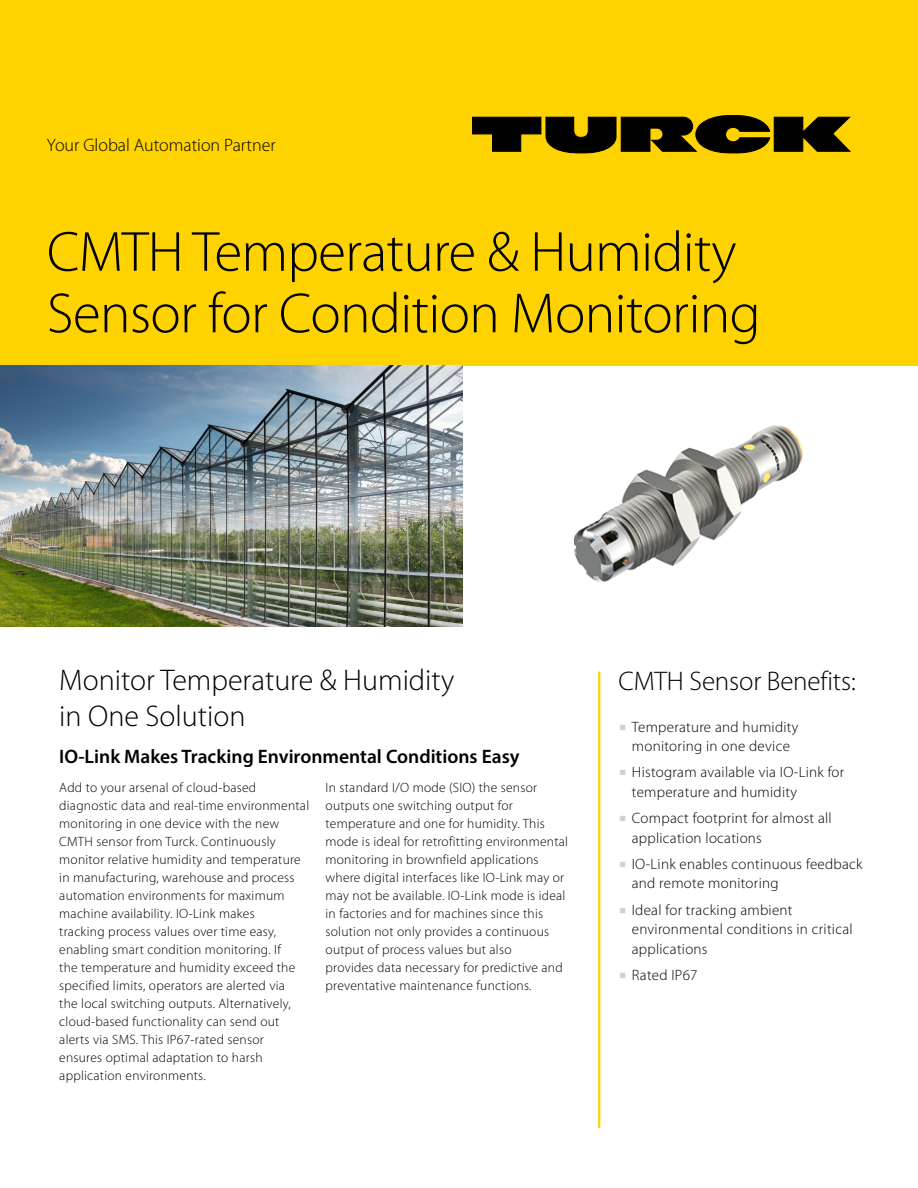
<style>
.page{position:relative;width:918px;height:1188px;background:#fff}
.page>*{position:absolute;margin:0;border:0;box-sizing:border-box;transform-origin:0 0}
.t1{font:300 57px/61.5px "Myriad Pro";letter-spacing:-.01em;color:#000}
.t2{font:300 30px/36px "Myriad Pro";color:#000}
.t3{font:300 27px "Myriad Pro";letter-spacing:-.005em;color:#000}
.t4{font:600 19.5px "Myriad Pro";color:#000}
.t5{font:300 18px "Myriad Pro";color:#000}
.t6{font:300 15px/19.5px "Myriad Pro";letter-spacing:.02em;color:#000}
.t7{font:300 13.5px/18px "Myriad Pro";letter-spacing:.02em;color:#000}
.s1{font-family:"Minion Pro";font-weight:400;font-size:18px;color:#cfd0d0}
</style>
<div class="page">
<div style="left:0;top:0;width:918px;height:366px;background:#ffd300"></div>
<svg style="left:472px;top:115px;width:378px;height:38px"></svg>
<hr style="left:598px;top:672px;width:2px;height:456px;background:#ffd300">
<img style="left:0;top:365px;width:462px;height:261px">
<img style="left:575px;top:425px;width:228px;height:157px">
<h3 class="t5" style="left:47px;top:136px;width:230px">Your Global Automation Partner</h3>
<h1 class="t1" style="left:47px;top:222px;width:715px">CMTH Temperature &amp; Humidity<br>Sensor for Condition Monitoring</h1>
<h2 class="t2" style="left:59px;top:662px;width:397px">Monitor Temperature &amp; Humidity in One Solution</h2>
<h3 class="t4" style="left:59px;top:744px;width:462px">IO-Link Makes Tracking Environmental Conditions Easy</h3>
<p class="t7" style="left:59px;top:779px;width:251px">Add to your arsenal of cloud-based diagnostic data and real-time environmental monitoring in one device with the new CMTH sensor from Turck. Continuously monitor relative humidity and temperature in manufacturing, warehouse and process automation environments for maximum machine availability. IO-Link makes<br>tracking process values over time easy, enabling smart condition monitoring. If<br>the temperature and humidity exceed the specified limits, operators are alerted via<br>the local switching outputs. Alternatively, cloud-based functionality can send out alerts via SMS. This IP67-rated sensor ensures optimal adaptation to harsh application environments.</p>
<p class="t7" style="left:326px;top:779px;width:244px">In standard I/O mode (SIO) the sensor outputs one switching output for temperature and one for humidity. This mode is ideal for retrofitting environmental monitoring in brownfield applications where digital interfaces like IO-Link may or may not be available. IO-Link mode is ideal in factories and for machines since this solution not only provides a continuous output of process values but also<br>provides data necessary for predictive and preventative maintenance functions.</p>
<h3 class="t3" style="left:619px;top:666px;width:239px">CMTH Sensor Benefits:</h3>
<p class="t6" style="left:619px;top:717px;width:181px;text-align:center"><span class="s1">■</span> Temperature and humidity monitoring in one device</p>
<p class="t6" style="left:632px;top:763px;width:214px;text-indent:-13px"><span class="s1">■</span> Histogram available via IO-Link for temperature and humidity</p>
<p class="t6" style="left:632px;top:809px;width:201px;text-indent:-13px"><span class="s1">■</span> Compact footprint for almost all application locations</p>
<p class="t6" style="left:632px;top:854px;width:232px;text-indent:-13px"><span class="s1">■</span> IO-Link enables continuous feedback and remote monitoring</p>
<p class="t6" style="left:632px;top:900px;width:222px;text-indent:-13px"><span class="s1">■</span> Ideal for tracking ambient environmental conditions in critical applications</p>
<p class="t6" style="left:619px;top:965px;width:80px"><span class="s1">■</span> Rated IP67</p>
</div>
